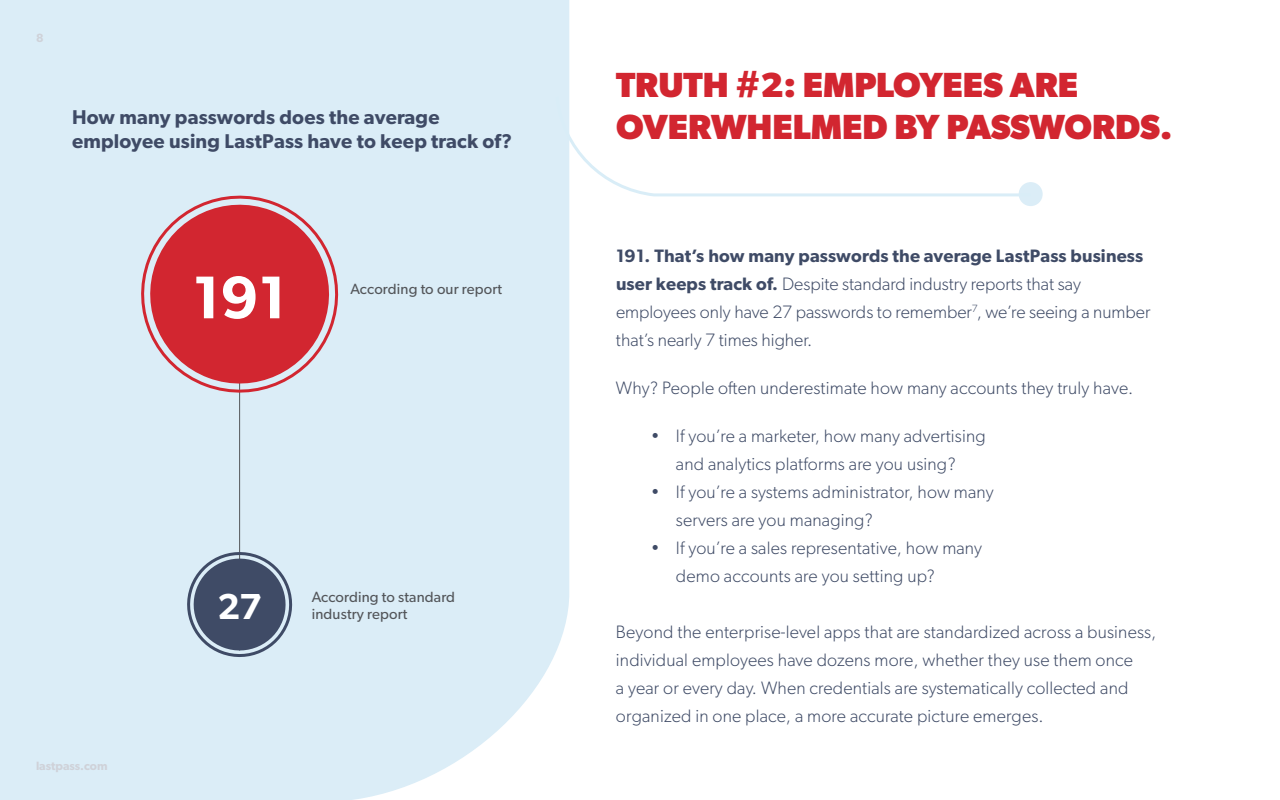
<style>
.page{position:relative;width:1280px;height:800px;background:#fff}
.page>*{position:absolute;margin:0;border:0;box-sizing:border-box;transform-origin:0 0}
.t1{font:600 60.4px "Gibson";color:#fff}
.t2{font:600 36.2px "Gibson";color:#fff}
.t3{font:700 35px/42px "Gibson";color:#d22630}
.t4{font:600 20px/24px "Gibson";letter-spacing:.01em;color:#3f4b66}
.t5{font:300 18px/28px "Gibson";letter-spacing:.01em;color:#3f4b66}
.t6{font:14.8px/17.8px "Gibson";letter-spacing:.01em;color:#53565a}
.t7{font:600 12px "Gibson";color:#cfd2d9}
.s1{font-weight:600}
</style>
<div class="page">
<div style="left:0;top:0;width:569px;height:800px;background:#dbedf7"></div>
<div style="left:1019px;top:182px;width:24px;height:24px;background:#dbedf7;border-radius:50%"></div>
<svg style="left:554px;top:94px;width:480px;height:104px"></svg>
<hr style="left:239px;top:368px;width:1px;height:282px;background:#53565a">
<svg style="left:130px;top:185px;width:219px;height:219px;background:#d57d87"></svg>
<svg style="left:182px;top:547px;width:115px;height:115px;background:#8190a3"></svg>
<p class="t7" style="left:36px;top:30px;width:9px">8</p>
<p class="t4" style="left:72px;top:105px;width:442px">How many passwords does the average employee using LastPass have to keep track of?</p>
<h1 class="t1" style="left:192px;top:261px;width:96px">191</h1>
<p class="t6" style="left:351px;top:280px;width:153px">According to our report</p>
<h2 class="t2" style="left:217px;top:585px;width:46px">27</h2>
<p class="t6" style="left:312px;top:587px;width:145px">According to standard industry report</p>
<p class="t7" style="left:36px;top:758px;width:73px">lastpass.com</p>
<h3 class="t3" style="left:616px;top:63px;width:558px">TRUTH #2: EMPLOYEES ARE<br>OVERWHELMED BY PASSWORDS.</h3>
<p class="t5" style="left:616px;top:242px;width:536px"><span class="s1">191. That’s how many passwords the average LastPass business user keeps track of.</span> Despite standard industry reports that say employees only have 27 passwords to remember<sup>7</sup>, we’re seeing a number that’s nearly 7 times higher.</p>
<p class="t5" style="left:616px;top:374px;width:519px">Why? People often underestimate how many accounts they truly have.</p>
<p class="t5" style="left:651px;top:422px;width:336px;text-align:center">• If you’re a marketer, how many advertising and analytics platforms are you using?</p>
<p class="t5" style="left:676px;top:478px;width:319px;text-indent:-25px">• If you’re a systems administrator, how many servers are you managing?</p>
<p class="t5" style="left:676px;top:534px;width:308px;text-indent:-25px">• If you’re a sales representative, how many demo accounts are you setting up?</p>
<p class="t5" style="left:616px;top:618px;width:542px">Beyond the enterprise-level apps that are standardized across a business, individual employees have dozens more, whether they use them once<br>a year or every day. When credentials are systematically collected and organized in one place, a more accurate picture emerges.</p>
</div>
